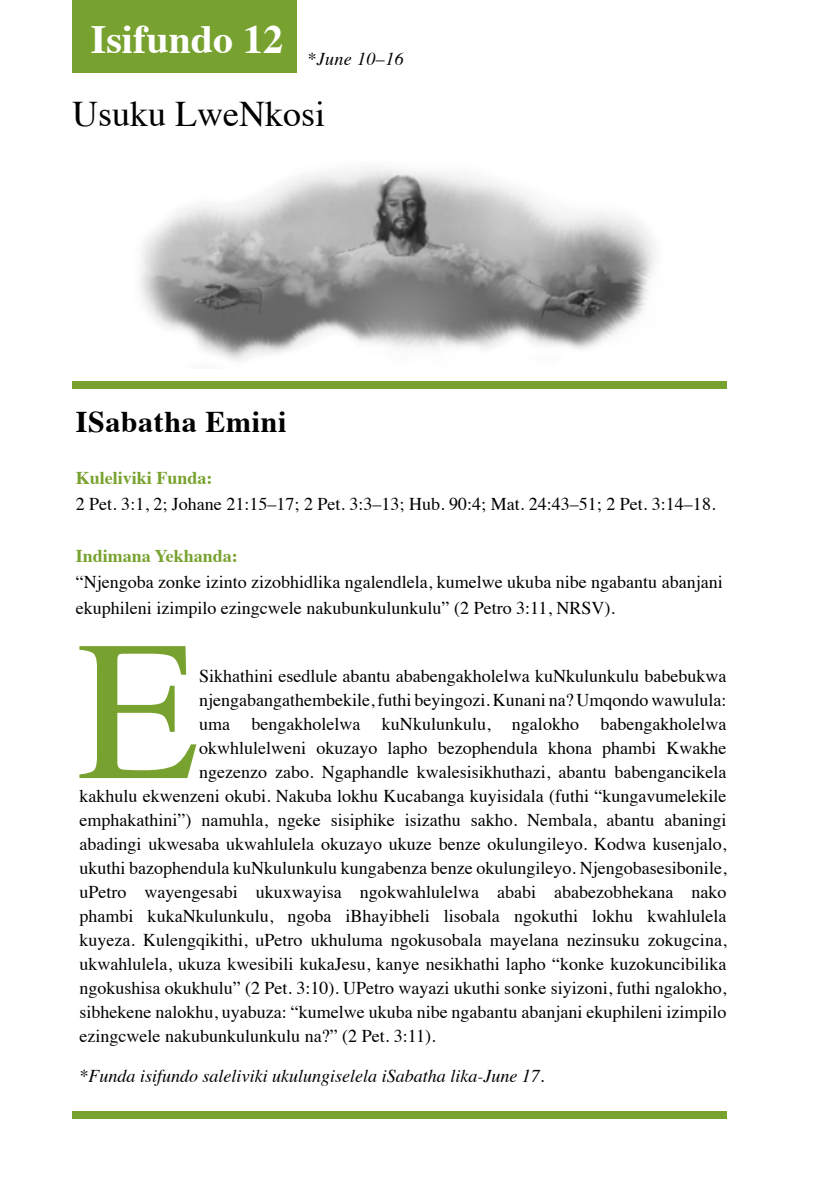
<style>
.page{position:relative;width:840px;height:1191px;background:#fff}
.page>*{position:absolute;margin:0;border:0;box-sizing:border-box;transform-origin:0 0}
.t1{font:199.4px "Times";color:#78a22f}
.t2{font:700 40px "Times";color:#fff}
.t3{font:36px "Times";color:#000}
.t4{font:700 30px "Times";letter-spacing:.02em;color:#000}
.t5{font:18px/26px "Times";color:#000}
.t6{font:italic 18px "Times";color:#000}
.t7{font:700 18px "Times";color:#78a22f}
</style>
<div class="page">
<div style="left:72px;top:1111px;width:654px;height:8px;background:#78a22f"></div>
<img style="left:140px;top:168px;width:515px;height:193px">
<div style="left:72px;top:0;width:225px;height:72px;background:#78a22f"></div>
<div style="left:72px;top:382px;width:654px;height:7px;background:#78a22f"></div>
<h2 class="t2" style="left:91px;top:1px;width:194px">Isifundo 12</h2>
<p class="t6" style="left:307px;top:43px;width:98px">*June 10–16</p>
<h3 class="t3" style="left:72px;top:80px;width:254px">Usuku LweNkosi</h3>
<h3 class="t4" style="left:76px;top:393px;width:212px">ISabatha Emini</h3>
<p class="t7" style="left:76px;top:460px;width:138px">Kuleliviki Funda:</p>
<p class="t5" style="left:76px;top:489px;width:641px">2 Pet. 3:1, 2; Johane 21:15–17; 2 Pet. 3:3–13; Hub. 90:4; Mat. 24:43–51; 2 Pet. 3:14–18.</p>
<p class="t7" style="left:76px;top:538px;width:163px">Indimana Yekhanda:</p>
<p class="t5" style="left:76px;top:567px;width:648px">“Njengoba zonke izinto zizobhidlika ngalendlela, kumelwe ukuba nibe ngabantu abanjani ekuphileni izimpilo ezingcwele nakubunkulunkulu” (2 Petro 3:11, NRSV).</p>
<h1 class="t1" style="left:77px;top:524px;width:123px">E</h1>
<p class="t5" style="left:199px;top:661px;width:528px">Sikhathini esedlule abantu ababengakholelwa kuNkulunkulu babebukwa</p>
<p class="t5" style="left:199px;top:685px;width:528px">njengabangathembekile, futhi beyingozi. Kunani na? Umqondo wawulula:</p>
<p class="t5" style="left:199px;top:709px;width:528px">uma bengakholelwa kuNkulunkulu, ngalokho babengakholelwa</p>
<p class="t5" style="left:199px;top:733px;width:528px">okwhlulelweni okuzayo lapho bezophendula khona phambi Kwakhe</p>
<p class="t5" style="left:199px;top:757px;width:528px">ngezenzo zabo. Ngaphandle kwalesisikhuthazi, abantu babengancikela</p>
<p class="t5" style="left:79px;top:781px;width:648px">kakhulu ekwenzeni okubi. Nakuba lokhu Kucabanga kuyisidala (futhi “kungavumelekile</p>
<p class="t5" style="left:79px;top:805px;width:648px">emphakathini”) namuhla, ngeke sisiphike isizathu sakho. Nembala, abantu abaningi</p>
<p class="t5" style="left:79px;top:829px;width:648px">abadingi ukwesaba ukwahlulela okuzayo ukuze benze okulungileyo. Kodwa kusenjalo,</p>
<p class="t5" style="left:79px;top:853px;width:648px">ukuthi bazophendula kuNkulunkulu kungabenza benze okulungileyo. Njengobasesibonile,</p>
<p class="t5" style="left:79px;top:877px;width:648px">uPetro wayengesabi ukuxwayisa ngokwahlulelwa ababi ababezobhekana nako</p>
<p class="t5" style="left:79px;top:901px;width:648px">phambi kukaNkulunkulu, ngoba iBhayibheli lisobala ngokuthi lokhu kwahlulela</p>
<p class="t5" style="left:79px;top:925px;width:648px">kuyeza. Kulengqikithi, uPetro ukhuluma ngokusobala mayelana nezinsuku zokugcina,</p>
<p class="t5" style="left:79px;top:949px;width:648px">ukwahlulela, ukuza kwesibili kukaJesu, kanye nesikhathi lapho “konke kuzokuncibilika</p>
<p class="t5" style="left:79px;top:973px;width:648px">ngokushisa okukhulu” (2 Pet. 3:10). UPetro wayazi ukuthi sonke siyizoni, futhi ngalokho,</p>
<p class="t5" style="left:79px;top:997px;width:648px">sibhekene nalokhu, uyabuza: “kumelwe ukuba nibe ngabantu abanjani ekuphileni izimpilo</p>
<p class="t5" style="left:79px;top:1021px;width:357px">ezingcwele nakubunkulunkulu na?” (2 Pet. 3:11).</p>
<p class="t6" style="left:79px;top:1060px;width:466px">*Funda isifundo saleliviki ukulungiselela iSabatha lika-June 17.</p>
</div>
